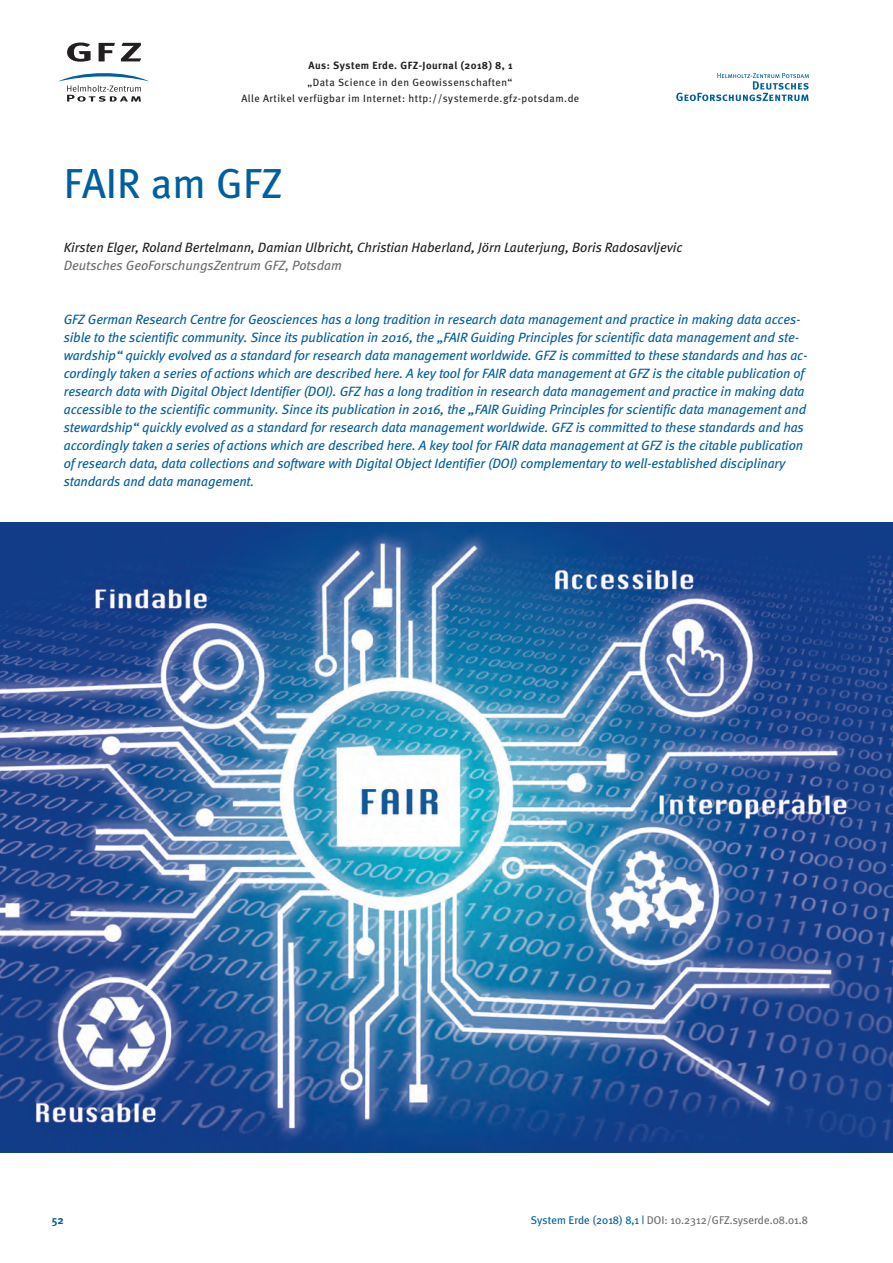
<style>
.page{position:relative;width:893px;height:1263px;background:#fff}
.page>*{position:absolute;margin:0;border:0;box-sizing:border-box;transform-origin:0 0}
.t1{font:42px "Meta";color:#005f9f}
.t2{font:italic 13.5px/18px "Meta";letter-spacing:-.01em;color:#005f9f}
.t3{font:italic 13.5px "Meta";color:#231f20}
.t4{font:italic 13.5px "Meta";color:#6c6d70}
.t5{font:11.25px "Meta Plus";color:#6c6d70}
.t6{font:700 11.25px "Meta";color:#005f9f}
.t7{font:10.5px/16.5px "Meta";letter-spacing:.045em;color:#231f20;text-align:center}
.t8{font:700 10.5px "Meta";letter-spacing:.045em;color:#231f20}
.s1{color:#005f9f}
</style>
<div class="page">
<img style="left:0;top:522px;width:893px;height:630px">
<svg style="left:67px;top:43px;width:24px;height:19px"></svg>
<svg style="left:99px;top:43px;width:16px;height:18px"></svg>
<svg style="left:121px;top:43px;width:20px;height:18px"></svg>
<svg style="left:58px;top:73px;width:91px;height:29px"></svg>
<svg style="left:676px;top:73px;width:133px;height:28px"></svg>
<p class="t8" style="left:309px;top:59px;width:206px">Aus: System Erde. GFZ-Journal (2018) 8, 1</p>
<p class="t7" style="left:241px;top:74px;width:339px">„Data Science in den Geowissenschaften“<br>Alle Artikel verfügbar im Internet: http://systemerde.gfz-potsdam.de</p>
<h1 class="t1" style="left:64px;top:157px;width:221px">FAIR am GFZ</h1>
<p class="t3" style="left:64px;top:239px;width:620px">Kirsten Elger, Roland Bertelmann, Damian Ulbricht, Christian Haberland, Jörn Lauterjung, Boris Radosavljevic</p>
<p class="t4" style="left:64px;top:257px;width:280px">Deutsches GeoForschungsZentrum GFZ, Potsdam</p>
<p class="t2" style="left:64px;top:310px;width:745px">GFZ German Research Centre for Geosciences has a long tradition in research data management and practice in making data acces&shy;sible to the scientific community. Since its publication in 2016, the „FAIR Guiding Principles for scientific data management and ste&shy;wardship“ quickly evolved as a standard for research data management worldwide. GFZ is committed to these standards and has ac&shy;cordingly taken a series of actions which are described here. A key tool for FAIR data management at GFZ is the citable publication of research data with Digital Object Identifier (DOI). GFZ has a long tradition in research data management and practice in making data accessible to the scientific community. Since its publication in 2016, the „FAIR Guiding Principles for scientific data management and stewardship“ quickly evolved as a standard for research data management worldwide. GFZ is committed to these standards and has accordingly taken a series of actions which are described here. A key tool for FAIR data management at GFZ is the citable publication of research data, data collections and software with Digital Object Identifier (DOI) complementary to well-established disciplinary standards and data management.</p>
<p class="t6" style="left:52px;top:1213px;width:13px">52</p>
<p class="t5" style="left:531px;top:1214px;width:279px"><span class="s1">System Erde (2018) 8,1 |</span> DOI: 10.2312/GFZ.syserde.08.01.8</p>
</div>
